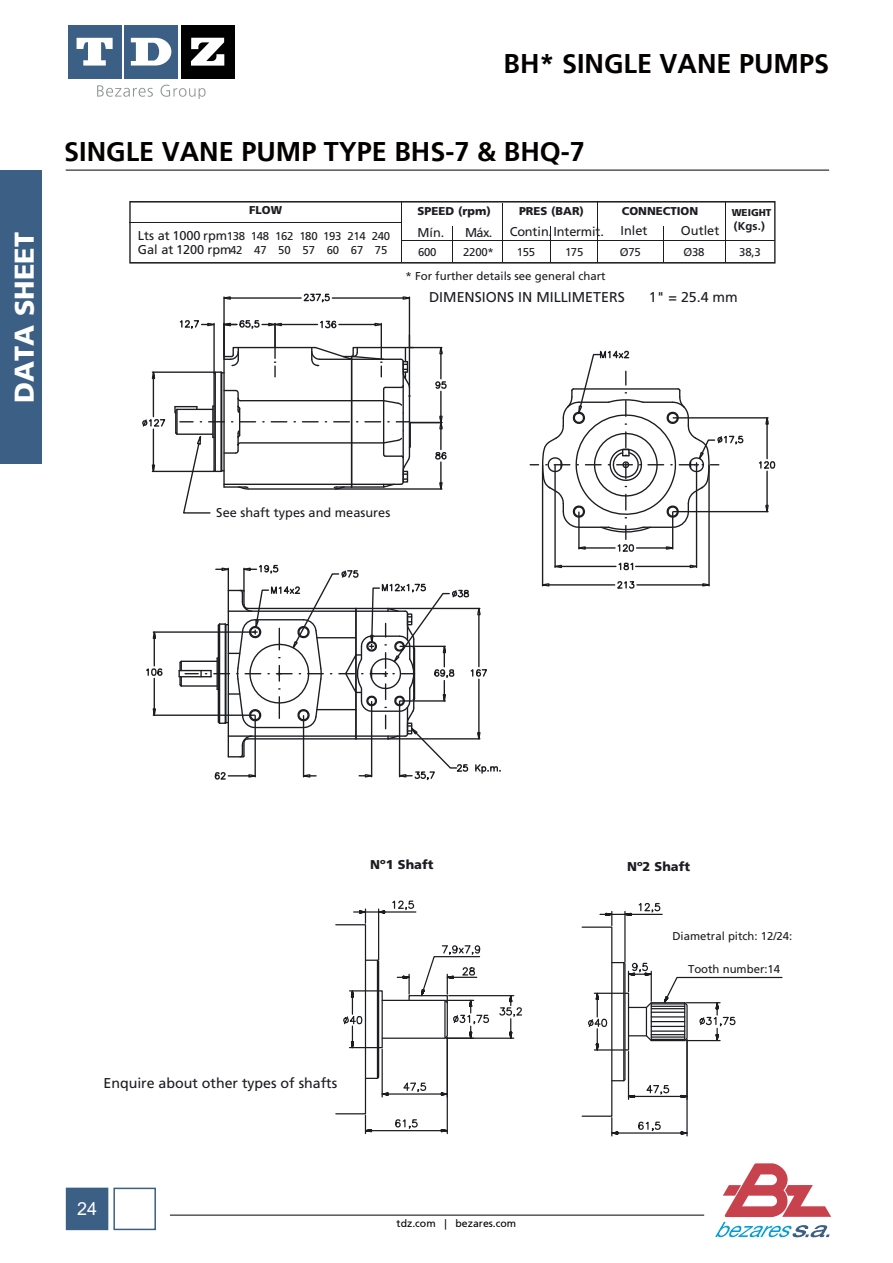
<style>
.page{position:relative;width:893px;height:1263px;background:#fff}
.page>*{position:absolute;margin:0;border:0;box-sizing:border-box;transform-origin:0 0}
.t1{font:700 27px "Frutiger 65";color:#040000}
.t2{font:900 27px "Frutiger 75";color:#fff}
.t3{font:18px "Arial";color:#fff}
.t4{font:14.25px "Frutiger";color:#1c1d21}
.t5{font:12.75px/13.6px "Frutiger";color:#1c1d21}
.t6{font:900 12.75px "Frutiger";color:#1c1d21}
.t7{font:11.4px "Frutiger";color:#1c1d21}
.t8{font:11.4px/13.6px "Frutiger";letter-spacing:-.025em;color:#1c1d21}
.t9{font:900 11.4px "Frutiger";color:#1c1d21}
.t10{font:700 11.4px "Frutiger";color:#1c1d21}
.t11{font:10.5px "Frutiger 55 Roman";color:#040000}
.t12{font:900 9.9px "Frutiger";color:#1c1d21}
</style>
<div class="page">
<svg style="left:715px;top:1163px;width:116px;height:74px"></svg>
<hr style="left:170px;top:1215px;width:534px;height:1px;background:#040000">
<svg style="left:65px;top:1187px;width:91px;height:44px"></svg>
<svg style="left:97px;top:85px;width:56px;height:12px"></svg>
<svg style="left:161px;top:85px;width:45px;height:13px"></svg>
<div style="left:68px;top:25px;width:53px;height:53px;background:#3b5f85"></div>
<svg style="left:77px;top:38px;width:36px;height:28px"></svg>
<div style="left:124px;top:25px;width:54px;height:53px;background:#3b5f85"></div>
<svg style="left:131px;top:38px;width:40px;height:28px"></svg>
<div style="left:181px;top:25px;width:53px;height:53px;background:#000"></div>
<svg style="left:191px;top:38px;width:33px;height:28px"></svg>
<hr style="left:66px;top:170px;width:763px;height:1px;background:#040000">
<svg style="left:129px;top:201px;width:646px;height:63px"></svg>
<hr style="left:502px;top:203px;width:1px;height:60px;background:#1c1d21">
<hr style="left:401px;top:202px;width:1px;height:60px;background:#1c1d21">
<hr style="left:597px;top:201px;width:1px;height:61px;background:#1c1d21">
<hr style="left:725px;top:202px;width:1px;height:61px;background:#1c1d21">
<hr style="left:402px;top:241px;width:373px;height:1px;background:#1c1d21">
<hr style="left:452px;top:226px;width:1px;height:36px;background:#1c1d21">
<hr style="left:550px;top:226px;width:1px;height:36px;background:#1c1d21">
<hr style="left:663px;top:226px;width:1px;height:36px;background:#1c1d21">
<hr style="left:129px;top:222px;width:272px;height:1px;background:#1c1d21">
<hr style="left:382px;top:1049px;width:1px;height:48px;background:#1c1d21">
<hr style="left:449px;top:995px;width:65px;height:1px;background:#1c1d21">
<hr style="left:446px;top:1037px;width:68px;height:2px;background:#1c1d21">
<svg style="left:498px;top:995px;width:24px;height:44px"></svg>
<hr style="left:378px;top:909px;width:1px;height:51px;background:#1c1d21">
<hr style="left:385px;top:911px;width:31px;height:2px;background:#1c1d21">
<svg style="left:354px;top:900px;width:61px;height:23px"></svg>
<hr style="left:447px;top:1037px;width:1px;height:96px;background:#1c1d21">
<hr style="left:371px;top:1130px;width:70px;height:1px;background:#1c1d21">
<svg style="left:364px;top:1115px;width:9px;height:18px"></svg>
<svg style="left:440px;top:1128px;width:8px;height:5px"></svg>
<svg style="left:395px;top:1119px;width:23px;height:10px"></svg>
<div style="left:335px;top:924px;width:31px;height:190px;border:1px solid #1c1d21"></div>
<svg style="left:343px;top:944px;width:147px;height:152px"></svg>
<hr style="left:624px;top:911px;width:2px;height:51px;background:#1c1d21">
<hr style="left:631px;top:914px;width:31px;height:1px;background:#1c1d21">
<svg style="left:600px;top:903px;width:61px;height:23px"></svg>
<hr style="left:686px;top:1040px;width:2px;height:96px;background:#1c1d21">
<hr style="left:618px;top:1132px;width:63px;height:2px;background:#1c1d21">
<svg style="left:611px;top:1117px;width:8px;height:19px"></svg>
<svg style="left:680px;top:1130px;width:8px;height:5px"></svg>
<svg style="left:638px;top:1121px;width:23px;height:11px"></svg>
<div style="left:581px;top:926px;width:31px;height:191px;border:1px solid #1c1d21"></div>
<svg style="left:588px;top:961px;width:195px;height:138px"></svg>
<hr style="left:651px;top:1003px;width:1px;height:37px;background:#1c1d21">
<hr style="left:684px;top:1003px;width:1px;height:37px;background:#1c1d21">
<hr style="left:153px;top:714px;width:102px;height:2px;background:#1c1d21">
<hr style="left:153px;top:631px;width:102px;height:2px;background:#1c1d21">
<hr style="left:154px;top:678px;width:1px;height:31px;background:#1c1d21">
<svg style="left:152px;top:707px;width:5px;height:9px"></svg>
<svg style="left:146px;top:631px;width:17px;height:45px"></svg>
<svg style="left:178px;top:564px;width:323px;height:217px"></svg>
<hr style="left:335px;top:488px;width:107px;height:2px;background:#1c1d21">
<hr style="left:440px;top:462px;width:2px;height:21px;background:#1c1d21">
<hr style="left:440px;top:429px;width:2px;height:20px;background:#1c1d21">
<svg style="left:438px;top:481px;width:5px;height:9px"></svg>
<svg style="left:435px;top:452px;width:12px;height:8px"></svg>
<hr style="left:411px;top:422px;width:31px;height:1px;background:#1c1d21">
<hr style="left:410px;top:347px;width:32px;height:1px;background:#1c1d21">
<hr style="left:440px;top:391px;width:2px;height:25px;background:#1c1d21">
<hr style="left:440px;top:354px;width:2px;height:25px;background:#1c1d21">
<svg style="left:438px;top:414px;width:5px;height:22px"></svg>
<svg style="left:439px;top:346px;width:4px;height:9px"></svg>
<svg style="left:435px;top:381px;width:12px;height:10px"></svg>
<hr style="left:409px;top:297px;width:1px;height:50px;background:#1c1d21">
<hr style="left:223px;top:297px;width:2px;height:62px;background:#1c1d21">
<hr style="left:332px;top:297px;width:71px;height:2px;background:#1c1d21">
<hr style="left:230px;top:297px;width:71px;height:2px;background:#1c1d21">
<svg style="left:402px;top:296px;width:9px;height:5px"></svg>
<svg style="left:223px;top:296px;width:9px;height:5px"></svg>
<svg style="left:301px;top:293px;width:29px;height:10px"></svg>
<svg style="left:142px;top:317px;width:273px;height:197px"></svg>
<hr style="left:542px;top:465px;width:1px;height:121px;background:#1c1d21">
<hr style="left:708px;top:465px;width:2px;height:121px;background:#1c1d21">
<hr style="left:549px;top:584px;width:66px;height:2px;background:#1c1d21">
<hr style="left:637px;top:584px;width:66px;height:2px;background:#1c1d21">
<svg style="left:541px;top:582px;width:9px;height:5px"></svg>
<svg style="left:701px;top:582px;width:9px;height:5px"></svg>
<svg style="left:615px;top:581px;width:20px;height:8px"></svg>
<hr style="left:554px;top:465px;width:2px;height:102px;background:#1c1d21">
<hr style="left:696px;top:465px;width:1px;height:102px;background:#1c1d21">
<hr style="left:561px;top:566px;width:55px;height:1px;background:#1c1d21">
<hr style="left:636px;top:566px;width:54px;height:1px;background:#1c1d21">
<svg style="left:554px;top:564px;width:9px;height:5px"></svg>
<svg style="left:689px;top:564px;width:9px;height:5px"></svg>
<svg style="left:618px;top:562px;width:16px;height:9px"></svg>
<hr style="left:673px;top:417px;width:95px;height:1px;background:#1c1d21">
<hr style="left:673px;top:511px;width:95px;height:1px;background:#1c1d21">
<hr style="left:766px;top:424px;width:2px;height:35px;background:#1c1d21">
<hr style="left:766px;top:471px;width:2px;height:34px;background:#1c1d21">
<svg style="left:765px;top:417px;width:4px;height:8px"></svg>
<svg style="left:764px;top:503px;width:5px;height:10px"></svg>
<svg style="left:759px;top:458px;width:17px;height:11px"></svg>
<svg style="left:530px;top:350px;width:214px;height:202px"></svg>
<div style="left:0;top:170px;width:42px;height:294px;background:#3b5f85"></div>
<h1 class="t2" style="left:13px;top:403px;width:172px;rotate:-90deg">DATA SHEET</h1>
<h1 class="t1" style="left:504px;top:53px;width:327px">BH* SINGLE VANE PUMPS</h1>
<h1 class="t1" style="left:64px;top:141px;width:522px">SINGLE VANE PUMP TYPE BHS-7 &amp; BHQ-7</h1>
<p class="t9" style="left:249px;top:206px;width:34px">FLOW</p>
<p class="t9" style="left:418px;top:207px;width:75px">SPEED (rpm)</p>
<p class="t9" style="left:519px;top:207px;width:67px">PRES (BAR)</p>
<p class="t9" style="left:622px;top:207px;width:78px">CONNECTION</p>
<p class="t12" style="left:732px;top:208px;width:41px">WEIGHT</p>
<p class="t5" style="left:418px;top:226px;width:28px">Mín.</p>
<p class="t5" style="left:465px;top:226px;width:29px">Máx.</p>
<p class="t10" style="left:734px;top:221px;width:33px">(Kgs.)</p>
<p class="t5" style="left:620px;top:225px;width:29px">Inlet</p>
<p class="t5" style="left:681px;top:224px;width:40px">Outlet</p>
<p class="t5" style="left:138px;top:230px;width:95px">Lts at 1000 rpm<br>Gal at 1200 rpm</p>
<p class="t5" style="left:510px;top:226px;width:96px">Contin.Intermit.</p>
<p class="t8" style="left:227px;top:230px;width:165px">138 148 162 180 193 214 240<br>42 47 50 57 60 67 75</p>
<p class="t7" style="left:418px;top:248px;width:20px">600</p>
<p class="t7" style="left:463px;top:248px;width:32px">2200*</p>
<p class="t7" style="left:517px;top:248px;width:20px">155</p>
<p class="t7" style="left:565px;top:248px;width:20px">175</p>
<p class="t7" style="left:620px;top:248px;width:23px">Ø75</p>
<p class="t7" style="left:683px;top:248px;width:23px">Ø38</p>
<p class="t7" style="left:739px;top:248px;width:23px">38,3</p>
<p class="t7" style="left:405px;top:271px;width:202px">* For further details see general chart</p>
<p class="t4" style="left:429px;top:292px;width:197px">DIMENSIONS IN MILLIMETERS</p>
<p class="t4" style="left:649px;top:292px;width:91px">1" = 25.4 mm</p>
<p class="t5" style="left:216px;top:507px;width:176px">See shaft types and measures</p>
<p class="t6" style="left:370px;top:859px;width:65px">Nº1 Shaft</p>
<p class="t6" style="left:627px;top:861px;width:65px">Nº2 Shaft</p>
<p class="t7" style="left:672px;top:931px;width:121px">Diametral pitch: 12/24:</p>
<p class="t7" style="left:688px;top:965px;width:94px">Tooth number:14</p>
<p class="t4" style="left:104px;top:1077px;width:235px">Enquire about other types of shafts</p>
<h2 class="t3" style="left:77px;top:1199px;width:22px">24</h2>
<p class="t11" style="left:397px;top:1219px;width:121px">tdz.com | bezares.com</p>
</div>
